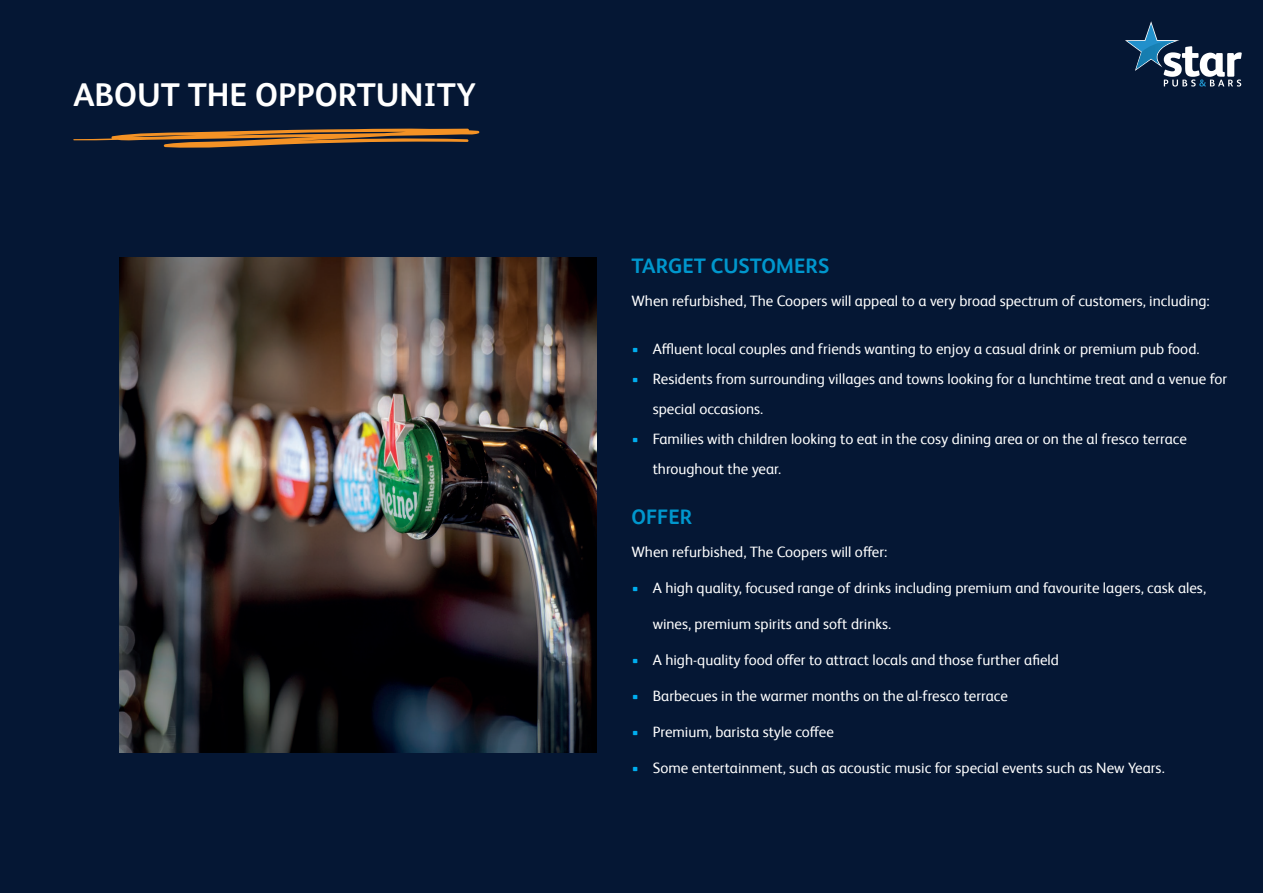
<style>
.page{position:relative;width:1263px;height:893px;background:#051734}
.page>*{position:absolute;margin:0;border:0;box-sizing:border-box;transform-origin:0 0}
.t1{font:700 33px "HEINEKEN Core";color:#fff}
.t2{font:700 21px "HEINEKEN Core";color:#0097cd}
.t3{font:15px/30px "HEINEKEN Core";color:#fff}
.s1{color:#00aeef}
</style>
<div class="page">
<svg style="left:73px;top:128px;width:407px;height:20px"></svg>
<svg style="left:1125px;top:21px;width:117px;height:66px"></svg>
<img style="left:119px;top:257px;width:477px;height:496px">
<h1 class="t1" style="left:73px;top:72px;width:404px">ABOUT THE OPPORTUNITY</h1>
<h2 class="t2" style="left:631px;top:251px;width:199px">TARGET CUSTOMERS</h2>
<p class="t3" style="left:631px;top:285px;width:580px">When refurbished, The Coopers will appeal to a very broad spectrum of customers, including:</p>
<p class="t3" style="left:631px;top:333px;width:569px"><span class="s1">•</span> Affluent local couples and friends wanting to enjoy a casual drink or premium pub food.</p>
<p class="t3" style="left:653px;top:363px;width:576px;text-indent:-21px"><span class="s1">•</span> Residents from surrounding villages and towns looking for a lunchtime treat and a venue for special occasions.</p>
<p class="t3" style="left:653px;top:423px;width:536px;text-indent:-21px"><span class="s1">•</span> Families with children looking to eat in the cosy dining area or on the al fresco terrace throughout the year.</p>
<h2 class="t2" style="left:631px;top:502px;width:62px">OFFER</h2>
<p class="t3" style="left:631px;top:536px;width:257px">When refurbished, The Coopers will offer:</p>
<p class="t3" style="left:631px;top:572px;width:576px"><span class="s1">•</span> A high quality, focused range of drinks including premium and favourite lagers, cask ales,</p>
<p class="t3" style="left:653px;top:608px;width:240px">wines, premium spirits and soft drinks.</p>
<p class="t3" style="left:631px;top:644px;width:429px"><span class="s1">•</span> A high-quality food offer to attract locals and those further afield</p>
<p class="t3" style="left:631px;top:680px;width:378px"><span class="s1">•</span> Barbecues in the warmer months on the al-fresco terrace</p>
<p class="t3" style="left:631px;top:716px;width:204px"><span class="s1">•</span> Premium, barista style coffee</p>
<p class="t3" style="left:631px;top:752px;width:535px"><span class="s1">•</span> Some entertainment, such as acoustic music for special events such as New Years.</p>
</div>
